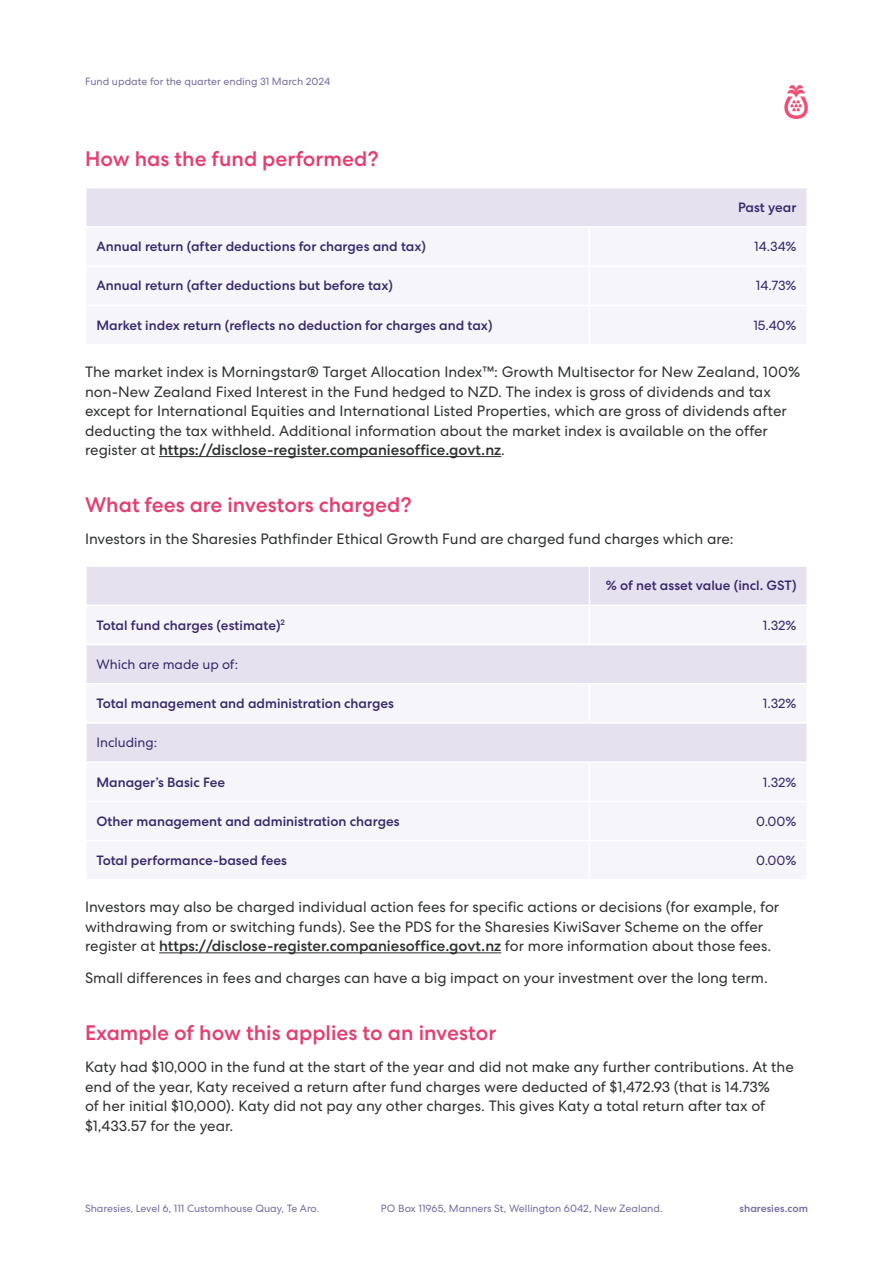
<style>
.page{position:relative;width:893px;height:1263px;background:#fff}
.page>*{position:absolute;margin:0;border:0;box-sizing:border-box;transform-origin:0 0}
.t1{font:500 21px "Centra No 2";color:#e33f70}
.Body{font:15px/19.5px "Centra No 2";color:#303232}
.Header_Footer{font:500 13.5px "Centra No 2";color:#38296b}
.Header_Footer-2{font:13.5px "Centra No 2";color:#38296b}
.t2{font:10.5px "Centra No 2";color:#786ba2}
.t3{font:500 10.5px "Centra No 2";color:#786ba2}
.s1{font-weight:500}
</style>
<div class="page">
<svg style="left:784px;top:85px;width:24px;height:34px"></svg>
<hr style="left:159px;top:456px;width:342px;height:1px;background:#303232">
<div style="left:86px;top:188px;width:721px;height:39px;background:#e6e1ef"></div>
<hr style="left:85px;top:188px;width:2px;height:38px;background:#fff">
<hr style="left:806px;top:188px;width:2px;height:38px;background:#fff">
<hr style="left:85px;top:226px;width:504px;height:2px;background:#fff">
<hr style="left:589px;top:226px;width:219px;height:2px;background:#fff">
<div style="left:87px;top:567px;width:719px;height:37px;background:#e6e1ef"></div>
<svg style="left:87px;top:645px;width:719px;height:116px;fill:#e6e1ef"></svg>
<hr style="left:589px;top:567px;width:1px;height:37px;background:#fff">
<hr style="left:589px;top:684px;width:1px;height:38px;background:#fff">
<hr style="left:85px;top:683px;width:504px;height:1px;background:#fff">
<hr style="left:589px;top:683px;width:219px;height:1px;background:#fff">
<hr style="left:85px;top:722px;width:504px;height:2px;background:#fff">
<hr style="left:589px;top:722px;width:219px;height:2px;background:#fff">
<hr style="left:159px;top:952px;width:342px;height:1px;background:#303232">
<p class="t2" style="left:85px;top:75px;width:247px">Fund update for the quarter ending 31 March 2024</p>
<h2 class="t1" style="left:85px;top:146px;width:295px">How has the fund performed?</h2>
<p class="Header_Footer" style="left:738px;top:199px;width:60px">Past year</p>
<p class="Header_Footer" style="left:96px;top:239px;width:331px">Annual return (after deductions for charges and tax)</p>
<p class="Header_Footer-2" style="left:754px;top:239px;width:44px">14.34%</p>
<p class="Header_Footer" style="left:96px;top:278px;width:298px">Annual return (after deductions but before tax)</p>
<p class="Header_Footer-2" style="left:756px;top:278px;width:42px">14.73%</p>
<p class="Header_Footer" style="left:96px;top:317px;width:398px">Market index return (reflects no deduction for charges and tax)</p>
<p class="Header_Footer-2" style="left:753px;top:317px;width:45px">15.40%</p>
<p class="Body" style="left:85px;top:362px;width:717px">The market index is Morningstar® Target Allocation Index™: Growth Multisector for New Zealand, 100% non-New Zealand Fixed Interest in the Fund hedged to NZD. The index is gross of dividends and tax except for International Equities and International Listed Properties, which are gross of dividends after deducting the tax withheld. Additional information about the market index is available on the offer register at <span class="s1">https://disclose-register.companiesoffice.govt.nz</span>.</p>
<h2 class="t1" style="left:85px;top:493px;width:328px">What fees are investors charged?</h2>
<p class="Body" style="left:85px;top:529px;width:650px">Investors in the Sharesies Pathfinder Ethical Growth Fund are charged fund charges which are:</p>
<p class="Header_Footer" style="left:606px;top:578px;width:192px">% of net asset value (incl. GST)</p>
<p class="Header_Footer" style="left:96px;top:617px;width:190px">Total fund charges (estimate)<sup>2</sup></p>
<p class="Header_Footer-2" style="left:763px;top:617px;width:35px">1.32%</p>
<p class="Header_Footer-2" style="left:96px;top:656px;width:143px">Which are made up of:</p>
<p class="Header_Footer" style="left:96px;top:695px;width:299px">Total management and administration charges</p>
<p class="Header_Footer-2" style="left:763px;top:695px;width:35px">1.32%</p>
<p class="Header_Footer-2" style="left:96px;top:735px;width:62px">Including:</p>
<p class="Header_Footer" style="left:96px;top:774px;width:130px">Manager’s Basic Fee</p>
<p class="Header_Footer-2" style="left:763px;top:774px;width:35px">1.32%</p>
<p class="Header_Footer" style="left:96px;top:813px;width:305px">Other management and administration charges</p>
<p class="Header_Footer-2" style="left:756px;top:813px;width:42px">0.00%</p>
<p class="Header_Footer" style="left:96px;top:852px;width:192px">Total performance-based fees</p>
<p class="Header_Footer-2" style="left:756px;top:852px;width:42px">0.00%</p>
<p class="Body" style="left:85px;top:897px;width:696px">Investors may also be charged individual action fees for specific actions or decisions (for example, for withdrawing from or switching funds). See the PDS for the Sharesies KiwiSaver Scheme on the offer register at <span class="s1">https://disclose-register.companiesoffice.govt.nz</span> for more information about those fees.</p>
<p class="Body" style="left:85px;top:968px;width:684px">Small differences in fees and charges can have a big impact on your investment over the long term.</p>
<h2 class="t1" style="left:85px;top:1021px;width:413px">Example of how this applies to an investor</h2>
<p class="Body" style="left:85px;top:1057px;width:710px">Katy had $10,000 in the fund at the start of the year and did not make any further contributions. At the end of the year, Katy received a return after fund charges were deducted of $1,472.93 (that is 14.73%<br>of her initial $10,000). Katy did not pay any other charges. This gives Katy a total return after tax of $1,433.57 for the year.</p>
<p class="t2" style="left:85px;top:1202px;width:236px">Sharesies, Level 6, 111 Customhouse Quay, Te Aro.</p>
<p class="t2" style="left:381px;top:1202px;width:283px">PO Box 11965, Manners St, Wellington 6042, New Zealand.</p>
<p class="t3" style="left:740px;top:1202px;width:70px">sharesies.com</p>
</div>
